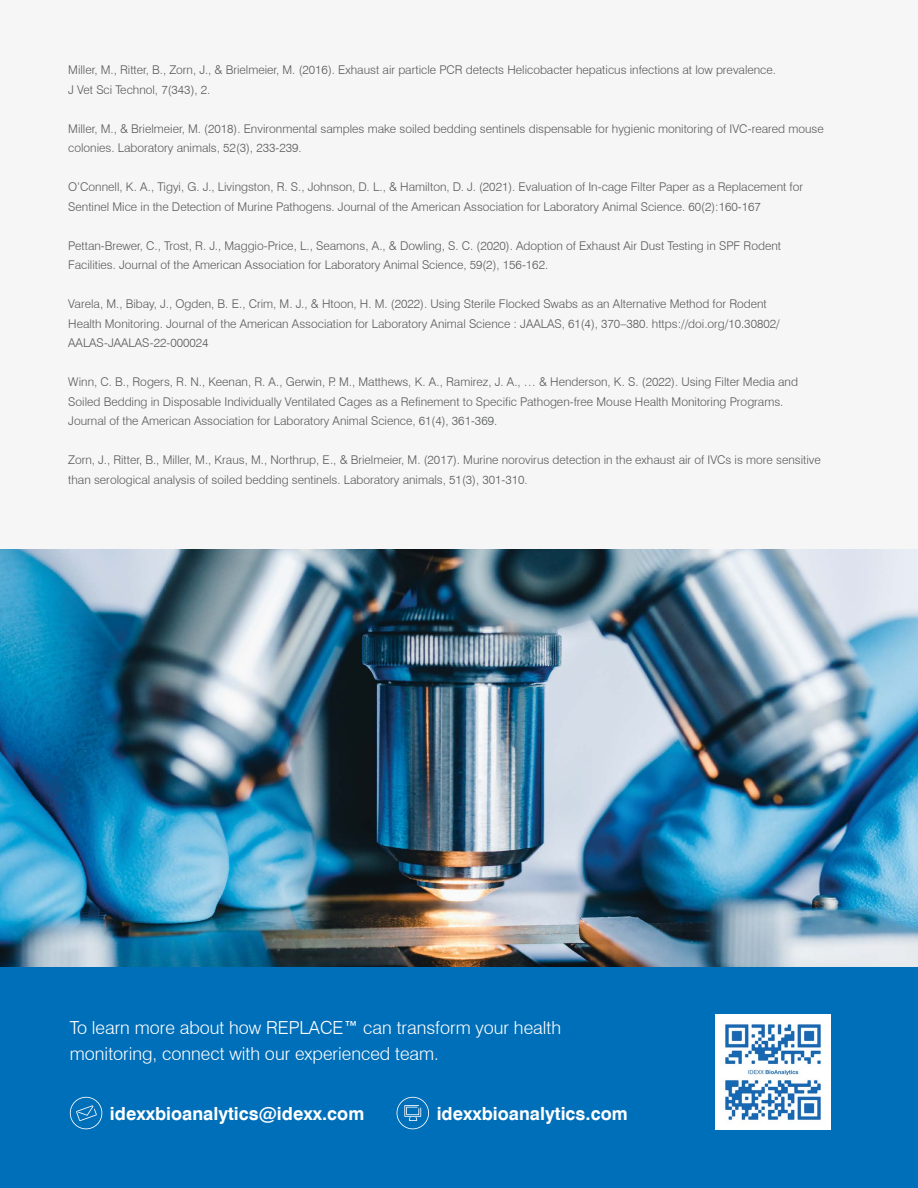
<style>
.page{position:relative;width:918px;height:1188px;background:#fff}
.page>*{position:absolute;margin:0;border:0;box-sizing:border-box;transform-origin:0 0}
.t1{font:700 18.15px "Swiss 721 BT";color:#fff}
.t2{font:300 18px/25.5px "Swiss 721 BT";color:#fff}
.t3{font:300 12px/19.5px "Swiss 721 BT";color:#58595b}
.s1{font-weight:400}
</style>
<div class="page">
<div style="left:0;top:0;width:918px;height:549px;background:#f6f6f6"></div>
<div style="left:0;top:967px;width:918px;height:221px;background:#006fb9"></div>
<svg style="left:70px;top:1097px;width:32px;height:32px"></svg>
<img style="left:716px;top:1015px;width:114px;height:114px">
<svg style="left:397px;top:1097px;width:32px;height:32px"></svg>
<img style="left:0;top:549px;width:918px;height:418px">
<p class="t3" style="left:68px;top:60px;width:709px">Miller, M., Ritter, B., Zorn, J., &amp; Brielmeier, M. (2016). Exhaust air particle PCR detects Helicobacter hepaticus infections at low prevalence.<br>J Vet Sci Technol, 7(343), 2.</p>
<p class="t3" style="left:68px;top:119px;width:757px">Miller, M., &amp; Brielmeier, M. (2018). Environmental samples make soiled bedding sentinels dispensable for hygienic monitoring of IVC-reared mouse colonies. Laboratory animals, 52(3), 233-239.</p>
<p class="t3" style="left:68px;top:177px;width:736px">O’Connell, K. A., Tigyi, G. J., Livingston, R. S., Johnson, D. L., &amp; Hamilton, D. J. (2021). Evaluation of In-cage Filter Paper as a Replacement for<br>Sentinel Mice in the Detection of Murine Pathogens. Journal of the American Association for Laboratory Animal Science. 60(2):160-167</p>
<p class="t3" style="left:68px;top:236px;width:714px">Pettan-Brewer, C., Trost, R. J., Maggio-Price, L., Seamons, A., &amp; Dowling, S. C. (2020). Adoption of Exhaust Air Dust Testing in SPF Rodent<br>Facilities. Journal of the American Association for Laboratory Animal Science, 59(2), 156-162.</p>
<p class="t3" style="left:68px;top:294px;width:713px">Varela, M., Bibay, J., Ogden, B. E., Crim, M. J., &amp; Htoon, H. M. (2022). Using Sterile Flocked Swabs as an Alternative Method for Rodent<br>Health Monitoring. Journal of the American Association for Laboratory Animal Science : JAALAS, 61(4), 370–380. https://doi.org/10.30802/<br>AALAS-JAALAS-22-000024</p>
<p class="t3" style="left:68px;top:372px;width:731px">Winn, C. B., Rogers, R. N., Keenan, R. A., Gerwin, P. M., Matthews, K. A., Ramirez, J. A., … &amp; Henderson, K. S. (2022). Using Filter Media and<br>Soiled Bedding in Disposable Individually Ventilated Cages as a Refinement to Specific Pathogen-free Mouse Health Monitoring Programs.<br>Journal of the American Association for Laboratory Animal Science, 61(4), 361-369.</p>
<p class="t3" style="left:68px;top:450px;width:754px">Zorn, J., Ritter, B., Miller, M., Kraus, M., Northrup, E., &amp; Brielmeier, M. (2017). Murine norovirus detection in the exhaust air of IVCs is more sensitive than serological analysis of soiled bedding sentinels. Laboratory animals, 51(3), 301-310.</p>
<h2 class="t2" style="left:70px;top:1015px;width:493px">To learn more about how REPLACE<span class="s1">™</span> can transform your health monitoring, connect with our experienced team.</h2>
<h1 class="t1" style="left:110px;top:1102px;width:256px">idexxbioanalytics@idexx.com</h1>
<h1 class="t1" style="left:437px;top:1102px;width:192px">idexxbioanalytics.com</h1>
</div>
